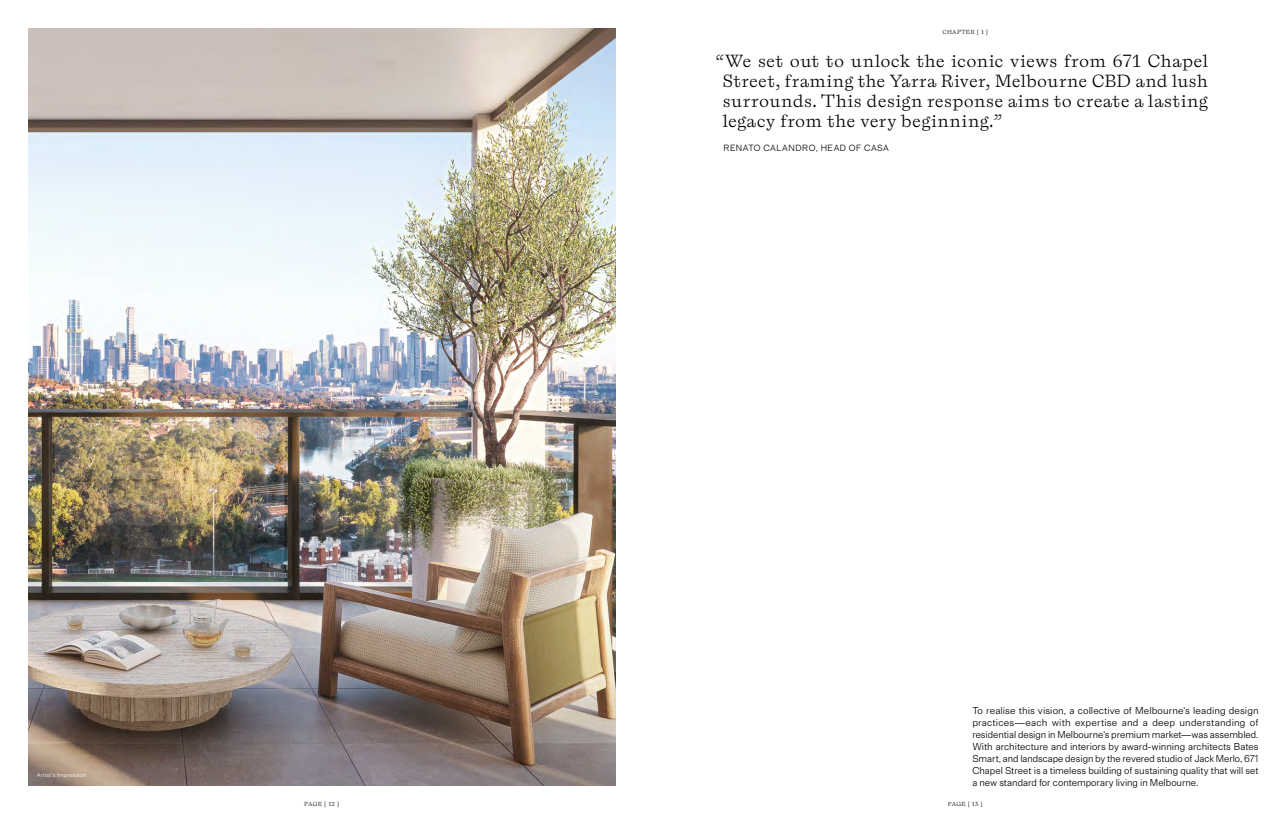
<style>
.page{position:relative;width:1287px;height:834px;background:#fff}
.page>*{position:absolute;margin:0;border:0;box-sizing:border-box;transform-origin:0 0}
.t1{font:18px/20px "ABC Laica";letter-spacing:.025em;color:#000;text-align:justify}
.t2{font:300 10px/12px "Miletus Grotesk";letter-spacing:-.005em;color:#000;text-align:justify}
.t3{font:300 9px "Miletus Grotesk";letter-spacing:.05em;color:#000}
.t4{font:6px "ABC Laica";letter-spacing:.05em;color:#000}
.t5{font:300 6px "Miletus Grotesk";letter-spacing:.015em;color:#fff}
</style>
<div class="page">
<img style="left:28px;top:28px;width:587px;height:757px">
<p class="t4" style="left:942px;top:28px;width:47px">CHAPTER [ 1 ]</p>
<h1 class="t1" style="left:722px;top:50px;width:487px;text-indent:-7px">“We set out to unlock the iconic views from 671 Chapel Street, framing the Yarra River, Melbourne CBD and lush surrounds. This design response aims to create a lasting legacy from the very beginning.”</h1>
<p class="t3" style="left:724px;top:142px;width:167px">RENATO CALANDRO, HEAD OF CASA</p>
<p class="t5" style="left:37px;top:771px;width:51px">Artist’s Impression</p>
<p class="t2" style="left:972px;top:703px;width:288px">To realise this vision, a collective of Melbourne’s leading design practices—each with expertise and a deep understanding of residential design in Melbourne’s premium market—was assembled.<br>With architecture and interiors by award-winning architects Bates Smart, and landscape design by the revered studio of Jack Merlo, 671<br>Chapel Street is a timeless building of sustaining quality that will set a new standard for contemporary living in Melbourne.</p>
<p class="t4" style="left:304px;top:799px;width:37px">PAGE [ 12 ]</p>
<p class="t4" style="left:948px;top:799px;width:37px">PAGE [ 13 ]</p>
</div>
